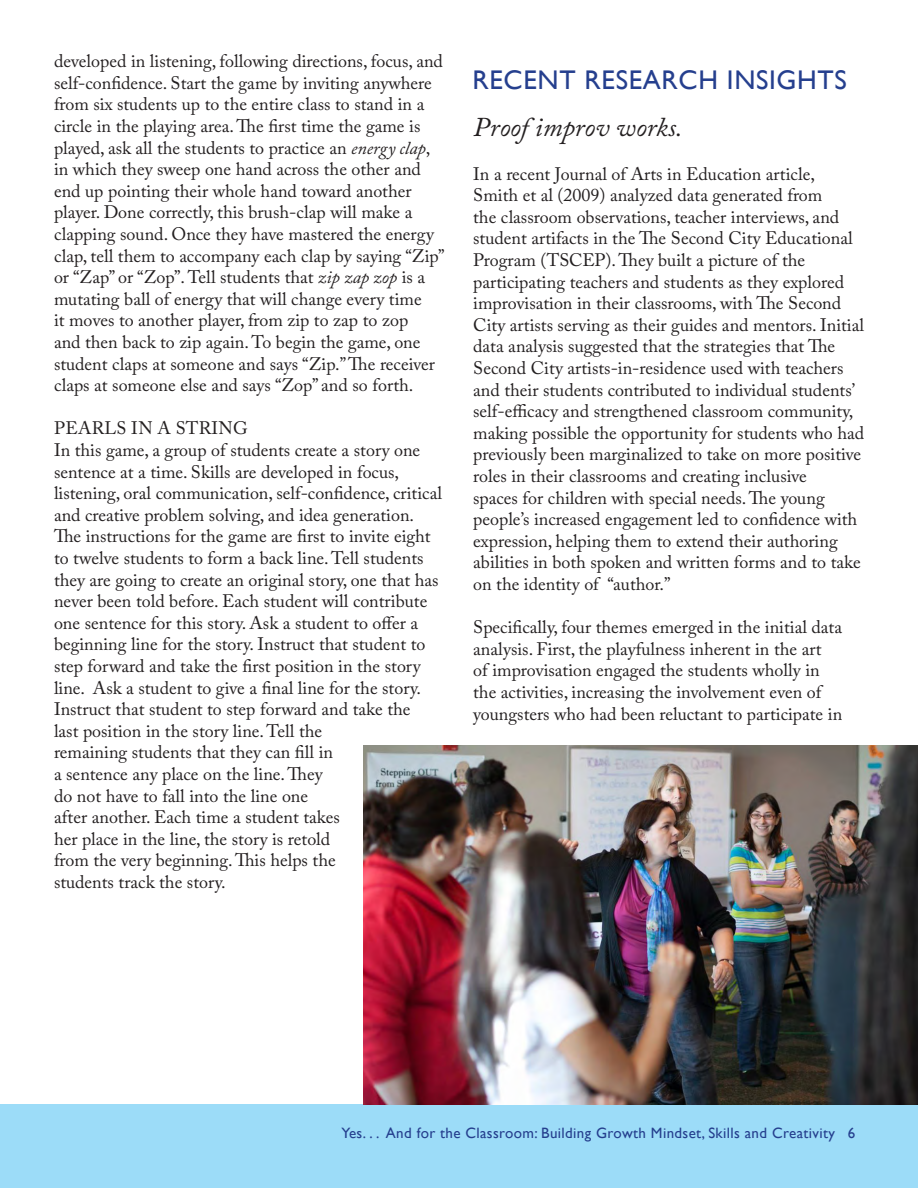
<style>
.page{position:relative;width:918px;height:1188px;background:#fff}
.page>*{position:absolute;margin:0;border:0;box-sizing:border-box;transform-origin:0 0}
.Headlines{font:27px "Gill Sans";letter-spacing:.025em;color:#253f8e}
.Call_Out{font:italic 27px "Adobe Caslon Pro";color:#231f20}
.t1{font:18px/21.6px "Adobe Caslon Pro";color:#231f20}
.t2{font:15px "Gill Sans";letter-spacing:.025em;color:#253f8e}
.s1{font-style:italic}
</style>
<div class="page">
<div style="left:0;top:1105px;width:918px;height:83px;background:#9cdcf8"></div>
<img style="left:364px;top:745px;width:554px;height:360px">
<p class="t1" style="left:54px;top:50px;width:392px">developed in listening, following directions, focus, and self-confidence. Start the game by inviting anywhere from six students up to the entire class to stand in a circle in the playing area. The first time the game is played, ask all the students to practice an <span class="s1">energy clap</span>, in which they sweep one hand across the other and end up pointing their whole hand toward another player. Done correctly, this brush-clap will make a clapping sound. Once they have mastered the energy clap, tell them to accompany each clap by saying “Zip” or “Zap” or “Zop”. Tell students that <span class="s1">zip zap zop</span> is a mutating ball of energy that will change every time<br>it moves to another player, from zip to zap to zop<br>and then back to zip again. To begin the game, one student claps at someone and says “Zip.” The receiver claps at someone else and says “Zop” and so forth.</p>
<p class="t1" style="left:54px;top:417px;width:195px">PEARLS IN A STRING</p>
<p class="t1" style="left:54px;top:439px;width:390px">In this game, a group of students create a story one sentence at a time. Skills are developed in focus, listening, oral communication, self-confidence, critical and creative problem solving, and idea generation.<br>The instructions for the game are first to invite eight to twelve students to form a back line. Tell students they are going to create an original story, one that has never been told before. Each student will contribute one sentence for this story. Ask a student to offer a beginning line for the story. Instruct that student to step forward and take the first position in the story line. Ask a student to give a final line for the story.<br>Instruct that student to step forward and take the<br>last position in the story line. Tell the<br>remaining students that they can fill in<br>a sentence any place on the line. They<br>do not have to fall into the line one<br>after another. Each time a student takes<br>her place in the line, the story is retold<br>from the very beginning. This helps the<br>students track the story.</p>
<p class="Headlines" style="left:472px;top:64px;width:376px">RECENT RESEARCH INSIGHTS</p>
<p class="Call_Out" style="left:473px;top:111px;width:211px">Proof improv works.</p>
<p class="t1" style="left:473px;top:163px;width:392px">In a recent Journal of Arts in Education article, Smith et al (2009) analyzed data generated from<br>the classroom observations, teacher interviews, and student artifacts in the The Second City Educational Program (TSCEP). They built a picture of the participating teachers and students as they explored improvisation in their classrooms, with The Second City artists serving as their guides and mentors. Initial data analysis suggested that the strategies that The Second City artists-in-residence used with teachers and their students contributed to individual students’ self-efficacy and strengthened classroom community, making possible the opportunity for students who had previously been marginalized to take on more positive roles in their classrooms and creating inclusive<br>spaces for children with special needs. The young people’s increased engagement led to confidence with expression, helping them to extend their authoring abilities in both spoken and written forms and to take on the identity of “author.”</p>
<p class="t1" style="left:473px;top:616px;width:371px">Specifically, four themes emerged in the initial data analysis. First, the playfulness inherent in the art<br>of improvisation engaged the students wholly in the activities, increasing the involvement even of youngsters who had been reluctant to participate in</p>
<p class="t2" style="left:342px;top:1124px;width:515px">Yes. . . And for the Classroom: Building Growth Mindset, Skills and Creativity 6</p>
</div>
